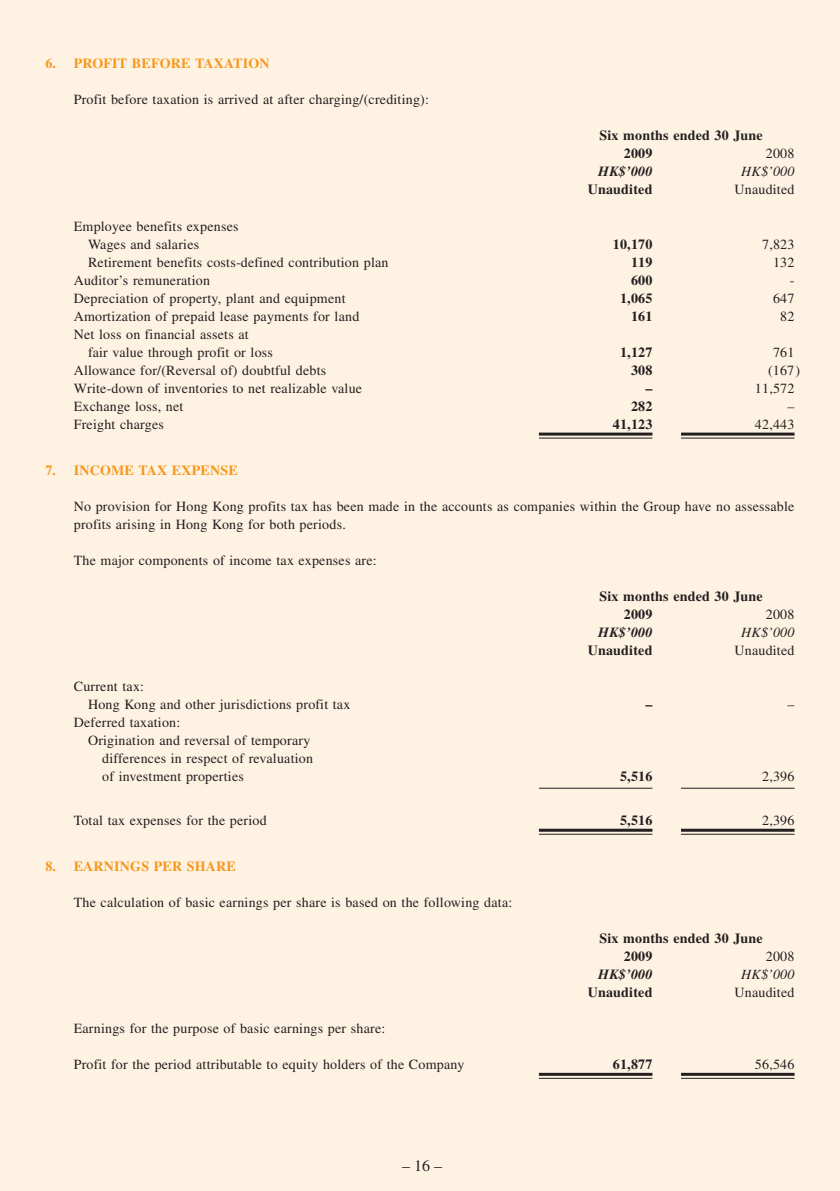
<style>
.page{position:relative;width:840px;height:1191px;background:#fff}
.page>*{position:absolute;margin:0;border:0;box-sizing:border-box;transform-origin:0 0}
.t1{font:16px "Times";color:#231f20}
.t2{font:14px/18px "Times";letter-spacing:.015em;color:#231f20}
.t3{font:700 14px/18px "Times";letter-spacing:.015em;color:#231f20}
.t4{font:700 14px "Times";letter-spacing:.015em;color:#f7971d}
.t5{font:italic 700 14px "Times";letter-spacing:.015em;color:#231f20}
.t6{font:italic 14px "Times";letter-spacing:.015em;color:#231f20}
</style>
<div class="page">
<div style="left:0;top:0;width:839px;height:1191px;background:#fef3e3"></div>
<hr style="left:538px;top:432px;width:114px;height:3px;background:#231f20">
<hr style="left:538px;top:437px;width:114px;height:1px;background:#231f20">
<hr style="left:680px;top:432px;width:114px;height:3px;background:#231f20">
<hr style="left:680px;top:437px;width:114px;height:1px;background:#231f20">
<hr style="left:538px;top:787px;width:114px;height:1px;background:#231f20">
<hr style="left:680px;top:787px;width:114px;height:1px;background:#231f20">
<hr style="left:538px;top:828px;width:114px;height:3px;background:#231f20">
<hr style="left:538px;top:833px;width:114px;height:1px;background:#231f20">
<hr style="left:680px;top:828px;width:114px;height:3px;background:#231f20">
<hr style="left:680px;top:833px;width:114px;height:1px;background:#231f20">
<hr style="left:538px;top:1072px;width:114px;height:3px;background:#231f20">
<hr style="left:538px;top:1077px;width:114px;height:1px;background:#231f20">
<hr style="left:680px;top:1072px;width:114px;height:3px;background:#231f20">
<hr style="left:680px;top:1077px;width:114px;height:1px;background:#231f20">
<p class="t4" style="left:45px;top:55px;width:225px">6. PROFIT BEFORE TAXATION</p>
<p class="t2" style="left:74px;top:91px;width:356px">Profit before taxation is arrived at after charging/(crediting):</p>
<p class="t2" style="left:88px;top:217px;width:152px;text-indent:-14px">Employee benefits expenses<br>Wages and salaries</p>
<p class="t3" style="left:623px;top:126px;width:140px;text-indent:-24px">Six months ended 30 June<br>2009</p>
<p class="t2" style="left:765px;top:145px;width:30px">2008</p>
<p class="t5" style="left:598px;top:164px;width:56px">HK$’000</p>
<p class="t6" style="left:740px;top:164px;width:55px">HK$’000</p>
<p class="t3" style="left:587px;top:180px;width:66px">Unaudited</p>
<p class="t2" style="left:734px;top:181px;width:62px">Unaudited</p>
<p class="t3" style="left:612px;top:234px;width:41px">10,170</p>
<p class="t2" style="left:761px;top:235px;width:34px">7,823</p>
<p class="t2" style="left:88px;top:253px;width:302px">Retirement benefits costs-defined contribution plan</p>
<p class="t3" style="left:630px;top:252px;width:23px">119</p>
<p class="t2" style="left:772px;top:253px;width:23px">132</p>
<p class="t2" style="left:74px;top:271px;width:138px">Auditor’s remuneration</p>
<p class="t3" style="left:630px;top:270px;width:23px">600</p>
<p class="t2" style="left:789px;top:271px;width:6px">-</p>
<p class="t2" style="left:74px;top:289px;width:273px">Depreciation of property, plant and equipment</p>
<p class="t3" style="left:619px;top:288px;width:34px">1,065</p>
<p class="t2" style="left:772px;top:289px;width:23px">647</p>
<p class="t2" style="left:74px;top:307px;width:287px">Amortization of prepaid lease payments for land</p>
<p class="t3" style="left:630px;top:306px;width:23px">161</p>
<p class="t2" style="left:779px;top:307px;width:16px">82</p>
<p class="t2" style="left:88px;top:325px;width:186px;text-indent:-14px">Net loss on financial assets at<br>fair value through profit or loss</p>
<p class="t3" style="left:619px;top:342px;width:34px">1,127</p>
<p class="t2" style="left:772px;top:343px;width:20px">761</p>
<p class="t2" style="left:74px;top:361px;width:254px">Allowance for/(Reversal of) doubtful debts</p>
<p class="t3" style="left:630px;top:360px;width:23px">308</p>
<p class="t2" style="left:767px;top:361px;width:34px">(167)</p>
<p class="t2" style="left:74px;top:379px;width:290px">Write-down of inventories to net realizable value</p>
<p class="t3" style="left:645px;top:378px;width:8px">–</p>
<p class="t2" style="left:754px;top:379px;width:41px">11 ,572</p>
<p class="t2" style="left:74px;top:397px;width:111px">Exchange loss, net</p>
<p class="t3" style="left:630px;top:396px;width:23px">282</p>
<p class="t2" style="left:787px;top:397px;width:8px">–</p>
<p class="t2" style="left:74px;top:415px;width:92px">Freight charges</p>
<p class="t3" style="left:612px;top:414px;width:41px">41,123</p>
<p class="t2" style="left:754px;top:415px;width:41px">42,443</p>
<p class="t4" style="left:45px;top:461px;width:194px">7. INCOME TAX EXPENSE</p>
<p class="t2" style="left:74px;top:497px;width:721px">No provision for Hong Kong profits tax has been made in the accounts as companies within the Group have no assessable profits arising in Hong Kong for both periods.</p>
<p class="t2" style="left:74px;top:551px;width:304px">The major components of income tax expenses are:</p>
<p class="t3" style="left:623px;top:586px;width:140px;text-indent:-24px">Six months ended 30 June<br>2009</p>
<p class="t2" style="left:765px;top:605px;width:30px">2008</p>
<p class="t2" style="left:88px;top:677px;width:264px;text-indent:-14px">Current tax:<br>Hong Kong and other jurisdictions profit tax</p>
<p class="t5" style="left:598px;top:624px;width:56px">HK$’000</p>
<p class="t6" style="left:740px;top:624px;width:55px">HK$’000</p>
<p class="t3" style="left:587px;top:640px;width:66px">Unaudited</p>
<p class="t2" style="left:734px;top:641px;width:62px">Unaudited</p>
<p class="t3" style="left:645px;top:694px;width:8px">–</p>
<p class="t2" style="left:787px;top:695px;width:8px">–</p>
<p class="t2" style="left:74px;top:713px;width:108px">Deferred taxation:</p>
<p class="t2" style="left:88px;top:731px;width:224px">Origination and reversal of temporary</p>
<p class="t2" style="left:102px;top:749px;width:212px">differences in respect of revaluation</p>
<p class="t2" style="left:102px;top:767px;width:143px">of investment properties</p>
<p class="t3" style="left:619px;top:766px;width:34px">5,516</p>
<p class="t2" style="left:761px;top:767px;width:34px">2,396</p>
<p class="t2" style="left:74px;top:811px;width:194px">Total tax expenses for the period</p>
<p class="t3" style="left:619px;top:810px;width:34px">5,516</p>
<p class="t2" style="left:761px;top:811px;width:34px">2,396</p>
<p class="t4" style="left:45px;top:857px;width:192px">8. EARNINGS PER SHARE</p>
<p class="t2" style="left:74px;top:893px;width:440px">The calculation of basic earnings per share is based on the following data:</p>
<p class="t3" style="left:623px;top:928px;width:140px;text-indent:-24px">Six months ended 30 June<br>2009</p>
<p class="t2" style="left:765px;top:947px;width:30px">2008</p>
<p class="t5" style="left:598px;top:966px;width:56px">HK$’000</p>
<p class="t6" style="left:740px;top:966px;width:55px">HK$’000</p>
<p class="t3" style="left:587px;top:982px;width:66px">Unaudited</p>
<p class="t2" style="left:734px;top:983px;width:62px">Unaudited</p>
<p class="t2" style="left:74px;top:1019px;width:313px">Earnings for the purpose of basic earnings per share:</p>
<p class="t2" style="left:74px;top:1055px;width:392px">Profit for the period attributable to equity holders of the Company</p>
<p class="t3" style="left:612px;top:1054px;width:41px">61,877</p>
<p class="t2" style="left:754px;top:1055px;width:41px">56,546</p>
<p class="t1" style="left:402px;top:1156px;width:41px">– 16 –</p>
</div>
